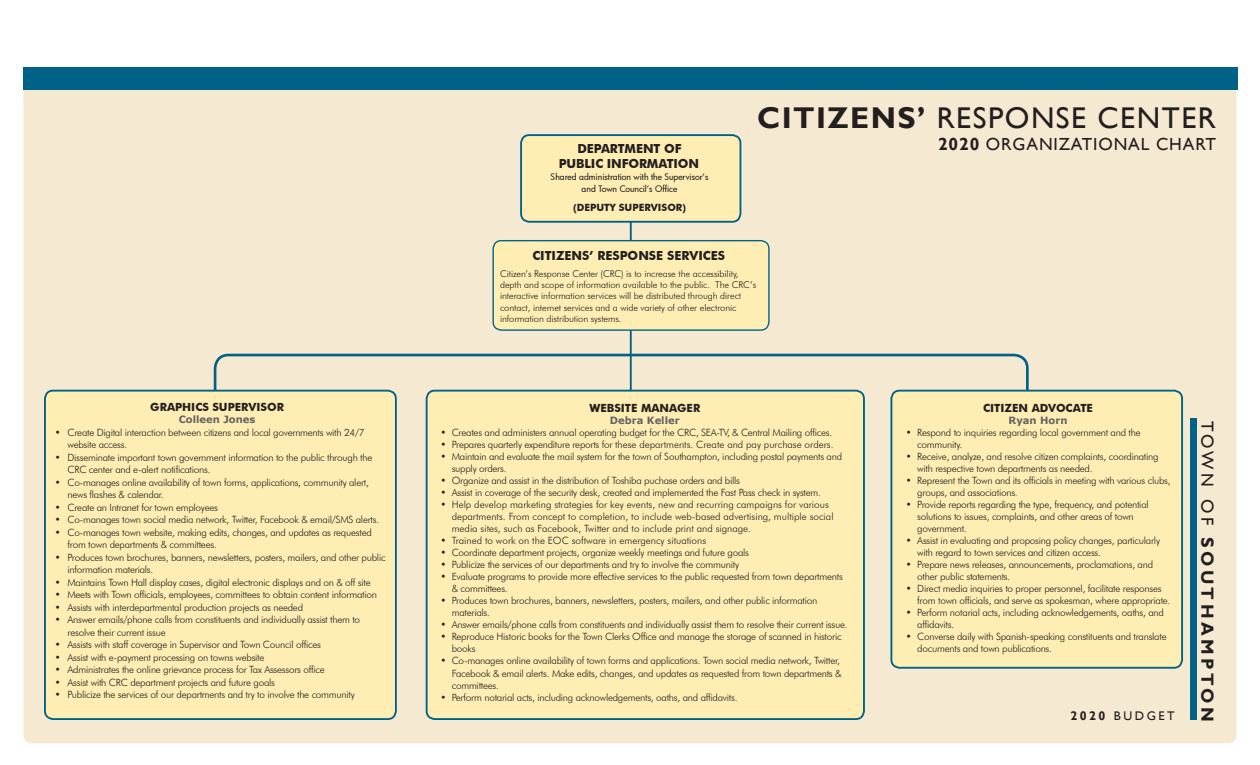
<style>
.page{position:relative;width:1260px;height:765px;background:#fff}
.page>*{position:absolute;margin:0;border:0;box-sizing:border-box;transform-origin:0 0}
.t1{font:30px "Gill Sans";letter-spacing:.05em;color:#231f20}
.t2{font:17.5px "Gill Sans";letter-spacing:.05em;color:#231f20}
.t3{font:700 17.5px "Gill Sans";letter-spacing:.2em;color:#231f20}
.t4{font:700 12.5px "Futura BT";letter-spacing:-.01em;color:#231f20}
.t5{font:12.5px "Gill Sans";letter-spacing:.2em;color:#231f20}
.t6{font:700 11.25px "Futura BT";color:#231f20}
.t7{font:300 10px/12px "Futura BT";letter-spacing:-.025em;color:#231f20}
.t8{font:300 10px/12px "Futura BT";color:#231f20}
.t9{font:700 10px "Verdana";color:#636366}
.t10{font:700 10px "Futura BT";color:#231f20}
.t11{font:300 9.38px/11.2px "Futura BT";letter-spacing:-.01em;color:#231f20}
.t12{font:500 8.75px/12.2px "Futura";letter-spacing:-.005em;color:#231f20;text-align:center}
.s1{font-weight:700}
.s2{font-weight:400}
</style>
<div class="page">
<div style="left:23px;top:68px;width:1214px;height:675px;background:#f6e9d1;border-radius:8px"></div>
<div style="left:23px;top:68px;width:1215px;height:22px;background:#006286"></div>
<div style="left:1190px;top:419px;width:7px;height:301px;background:#006286"></div>
<hr style="left:630px;top:184px;width:2px;height:342px;background:#006286">
<svg style="left:212px;top:352px;width:818px;height:114px"></svg>
<div style="left:427px;top:391px;width:437px;height:328px;background:#ffeeb4;border-radius:8px"></div>
<div style="left:426px;top:390px;width:439px;height:330px;border:2px solid #006286;border-radius:8px"></div>
<div style="left:45px;top:391px;width:351px;height:328px;background:#ffeeb4;border-radius:8px"></div>
<div style="left:44px;top:390px;width:353px;height:330px;border:2px solid #006286;border-radius:8px"></div>
<div style="left:493px;top:241px;width:276px;height:89px;background:#ffeeb4;border-radius:8px"></div>
<div style="left:492px;top:240px;width:278px;height:91px;border:1px solid #006286;border-radius:8px"></div>
<div style="left:891px;top:391px;width:291px;height:277px;background:#ffeeb4;border-radius:8px"></div>
<div style="left:890px;top:390px;width:293px;height:279px;border:2px solid #006286;border-radius:8px"></div>
<div style="left:521px;top:135px;width:219px;height:87px;background:#ffeeb4;border-radius:8px"></div>
<div style="left:520px;top:134px;width:221px;height:89px;border:2px solid #006286;border-radius:8px"></div>
<p class="t6" style="left:150px;top:400px;width:135px">GRAPHICS SUPERVISOR</p>
<p class="t9" style="left:179px;top:412px;width:78px">Colleen Jones</p>
<p class="t7" style="left:67px;top:426px;width:299px;line-height:12.5px;text-indent:-13px">• Create Digital interaction between citizens and local governments with 24/7 website access.</p>
<p class="t7" style="left:67px;top:451px;width:307px;line-height:12.5px;text-indent:-13px">• Disseminate important town government information to the public through the<br>CRC center and e-alert notifications.</p>
<p class="t7" style="left:67px;top:476px;width:303px;line-height:12.5px;text-indent:-13px">• Co-manages online availability of town forms, applications, community alert, news flashes &amp; calendar.</p>
<p class="t7" style="left:55px;top:501px;width:165px">• Create an Intranet for town employees</p>
<p class="t7" style="left:55px;top:513px;width:326px">• Co-manages town social media network, Twitter, Facebook &amp; email/SMS alerts.</p>
<p class="t7" style="left:67px;top:526px;width:306px;line-height:12.5px;text-indent:-13px">• Co-manages town website, making edits, changes, and updates as requested from town departments &amp; committees.</p>
<p class="t7" style="left:67px;top:551px;width:320px;line-height:12.5px;text-indent:-13px">• Produces town brochures, banners, newsletters, posters, mailers, and other public information materials.</p>
<p class="t7" style="left:55px;top:576px;width:317px">• Maintains Town Hall display cases, digital electronic displays and on &amp; off site</p>
<p class="t7" style="left:55px;top:588px;width:324px">• Meets with Town officials, employees, committees to obtain content information</p>
<p class="t7" style="left:55px;top:601px;width:250px">• Assists with interdepartmental production projects as needed</p>
<p class="t7" style="left:67px;top:613px;width:294px;line-height:12.5px;text-indent:-13px">• Answer emails/phone calls from constituents and individually assist them to resolve their current issue</p>
<p class="t7" style="left:55px;top:638px;width:268px">• Assists with staff coverage in Supervisor and Town Council offices</p>
<p class="t7" style="left:55px;top:651px;width:211px">• Assist with e-payment processing on towns website</p>
<p class="t7" style="left:55px;top:663px;width:272px">• Administrates the online grievance process for Tax Assessors office</p>
<p class="t7" style="left:55px;top:676px;width:222px">• Assist with CRC department projects and future goals</p>
<p class="t7" style="left:55px;top:688px;width:302px">• Publicize the services of our departments and try to involve the community</p>
<p class="t1" style="left:757px;top:100px;width:460px"><span class="s1">CITIZENS’</span> RESPONSE CENTER</p>
<p class="t4" style="left:578px;top:141px;width:106px">DEPARTMENT OF</p>
<p class="t2" style="left:938px;top:134px;width:279px"><span class="s1">2020</span> ORGANIZATIONAL CHART</p>
<p class="t4" style="left:559px;top:156px;width:142px">PUBLIC INFORMATION</p>
<p class="t12" style="left:551px;top:170px;width:159px">Shared administration with the Supervisor’s and Town Council’s Office</p>
<p class="t10" style="left:573px;top:202px;width:114px">(DEPUTY SUPERVISOR)</p>
<p class="t4" style="left:532px;top:248px;width:194px">CITIZENS’ RESPONSE SERVICES</p>
<p class="t11" style="left:500px;top:268px;width:258px">Citizen’s Response Center (CRC) is to increase the accessibility, depth and scope of information available to the public. The CRC’s interactive information services will be distributed through direct contact, internet services and a wide variety of other electronic information distribution systems.</p>
<p class="t6" style="left:590px;top:402px;width:112px">WEBSITE MANAGER</p>
<p class="t9" style="left:610px;top:414px;width:71px">Debra Keller</p>
<p class="t7" style="left:441px;top:427px;width:393px">• Creates and administers annual operating budget for the CRC, SEA-TV, &amp; Central Mailing offices.</p>
<p class="t8" style="left:441px;top:439px;width:394px">• Prepares quarterly expenditure reports for these departments. Create and pay purchase orders.</p>
<p class="t7" style="left:452px;top:451px;width:392px;text-indent:-11px">• Maintain and evaluate the mail system for the town of Southampton, including postal payments and supply orders.</p>
<p class="t7" style="left:441px;top:475px;width:301px">• Organize and assist in the distribution of Toshiba puchase orders and bills</p>
<p class="t7" style="left:441px;top:487px;width:382px">• Assist in coverage of the security desk, created and implemented the Fast Pass check in system.</p>
<p class="t8" style="left:452px;top:499px;width:383px;text-indent:-11px">• Help develop marketing strategies for key events, new and recurring campaigns for various departments. From concept to completion, to include web-based advertising, multiple social media sites, such as Facebook, Twitter and to include print and signage.</p>
<p class="t8" style="left:441px;top:535px;width:267px">• Trained to work on the EOC software in emergency situations</p>
<p class="t7" style="left:441px;top:547px;width:310px">• Coordinate department projects, organize weekly meetings and future goals</p>
<p class="t7" style="left:441px;top:559px;width:300px">• Publicize the services of our departments and try to involve the community</p>
<p class="t7" style="left:452px;top:571px;width:393px;text-indent:-11px">• Evaluate programs to provide more effective services to the public requested from town departments &amp; committees.</p>
<p class="t7" style="left:452px;top:595px;width:367px;text-indent:-11px">• Produces town brochures, banners, newsletters, posters, mailers, and other public information materials.</p>
<p class="t7" style="left:441px;top:619px;width:409px">• Answer emails/phone calls from constituents and individually assist them to resolve their current issue.</p>
<p class="t7" style="left:452px;top:631px;width:391px;text-indent:-11px">• Reproduce Historic books for the Town Clerks Office and manage the storage of scanned in historic books</p>
<p class="t7" style="left:452px;top:655px;width:391px;line-height:12.5px;text-indent:-11px">• Co-manages online availability of town forms and applications. Town social media network, Twitter,<br>Facebook &amp; email alerts. Make edits, changes, and updates as requested from town departments &amp; committees.</p>
<p class="t7" style="left:441px;top:692px;width:298px">• Perform notarial acts, including acknowledgements, oaths, and affidavits.</p>
<p class="t6" style="left:983px;top:402px;width:111px">CITIZEN ADVOCATE</p>
<p class="t9" style="left:1009px;top:414px;width:60px">Ryan Horn</p>
<p class="t7" style="left:917px;top:427px;width:225px;text-indent:-11px">• Respond to inquiries regarding local government and the community.</p>
<p class="t7" style="left:917px;top:451px;width:243px;text-indent:-11px">• Receive, analyze, and resolve citizen complaints, coordinating with respective town departments as needed.</p>
<p class="t7" style="left:917px;top:475px;width:255px;text-indent:-11px">• Represent the Town and its officials in meeting with various clubs, groups, and associations.</p>
<p class="t7" style="left:917px;top:499px;width:233px;text-indent:-11px">• Provide reports regarding the type, frequency, and potential solutions to issues, complaints, and other areas of town government.</p>
<p class="t7" style="left:917px;top:535px;width:244px;text-indent:-11px">• Assist in evaluating and proposing policy changes, particularly with regard to town services and citizen access.</p>
<p class="t7" style="left:917px;top:559px;width:237px;text-indent:-11px">• Prepare news releases, announcements, proclamations, and other public statements.</p>
<p class="t7" style="left:917px;top:583px;width:255px;text-indent:-11px">• Direct media inquiries to proper personnel, facilitate responses from town officials, and serve as spokesman, where appropriate.</p>
<p class="t7" style="left:917px;top:607px;width:248px;text-indent:-11px">• Perform notarial acts, including acknowledgements, oaths, and affidavits.</p>
<p class="t7" style="left:917px;top:631px;width:251px;text-indent:-11px">• Converse daily with Spanish-speaking constituents and translate documents and town publications.</p>
<p class="t5" style="left:1070px;top:708px;width:106px"><span class="s1">2020</span> BUDGET</p>
<h2 class="t3" style="left:1218px;top:421px;width:301px;rotate:90deg"><span class="s2">TOWN OF</span> SOUTHAMPTON</h2>
</div>
